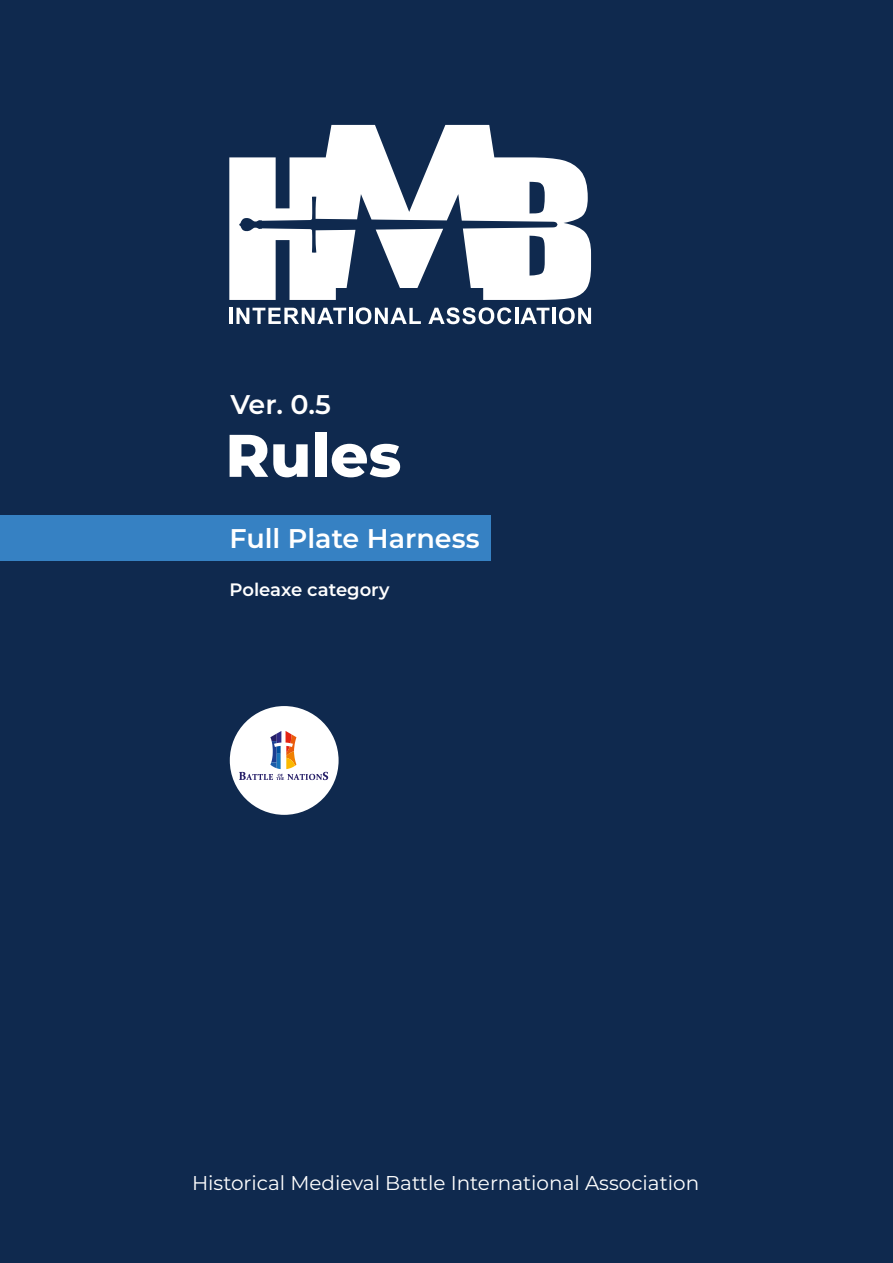
<style>
.page{position:relative;width:893px;height:1263px;background:#0f294e}
.page>*{position:absolute;margin:0;border:0;box-sizing:border-box;transform-origin:0 0}
.t1{font:800 60px "Montserrat";color:#fff}
.t2{font:600 27px "Montserrat";color:#fff}
.t3{font:19.95px "Montserrat";color:#fff}
.t4{font:600 18px "Montserrat";color:#fff}
</style>
<div class="page">
<svg style="left:229px;top:125px;width:362px;height:175px;fill:#fff"></svg>
<svg style="left:376px;top:229px;width:67px;height:59px"></svg>
<hr style="left:229px;top:308px;width:3px;height:16px;background:#fff">
<svg style="left:236px;top:308px;width:110px;height:16px"></svg>
<hr style="left:349px;top:308px;width:3px;height:16px;background:#fff">
<svg style="left:356px;top:307px;width:65px;height:17px"></svg>
<svg style="left:428px;top:307px;width:83px;height:17px"></svg>
<hr style="left:515px;top:308px;width:3px;height:16px;background:#fff">
<svg style="left:520px;top:308px;width:29px;height:16px"></svg>
<hr style="left:552px;top:308px;width:4px;height:16px;background:#fff">
<svg style="left:559px;top:307px;width:32px;height:17px"></svg>
<div style="left:230px;top:706px;width:109px;height:109px;background:#fff;border-radius:50%"></div>
<svg style="left:239px;top:731px;width:89px;height:49px"></svg>
<div style="left:0;top:515px;width:490px;height:45px;background:#3681c3"></div>
<h2 class="t2" style="left:230px;top:385px;width:102px">Ver. 0.5</h2>
<h1 class="t1" style="left:225px;top:412px;width:178px">Rules</h1>
<h2 class="t2" style="left:230px;top:520px;width:251px">Full Plate Harness</h2>
<p class="t4" style="left:230px;top:577px;width:161px">Poleaxe category</p>
<p class="t3" style="left:192px;top:1169px;width:509px">Historical Medieval Battle International Association</p>
</div>
